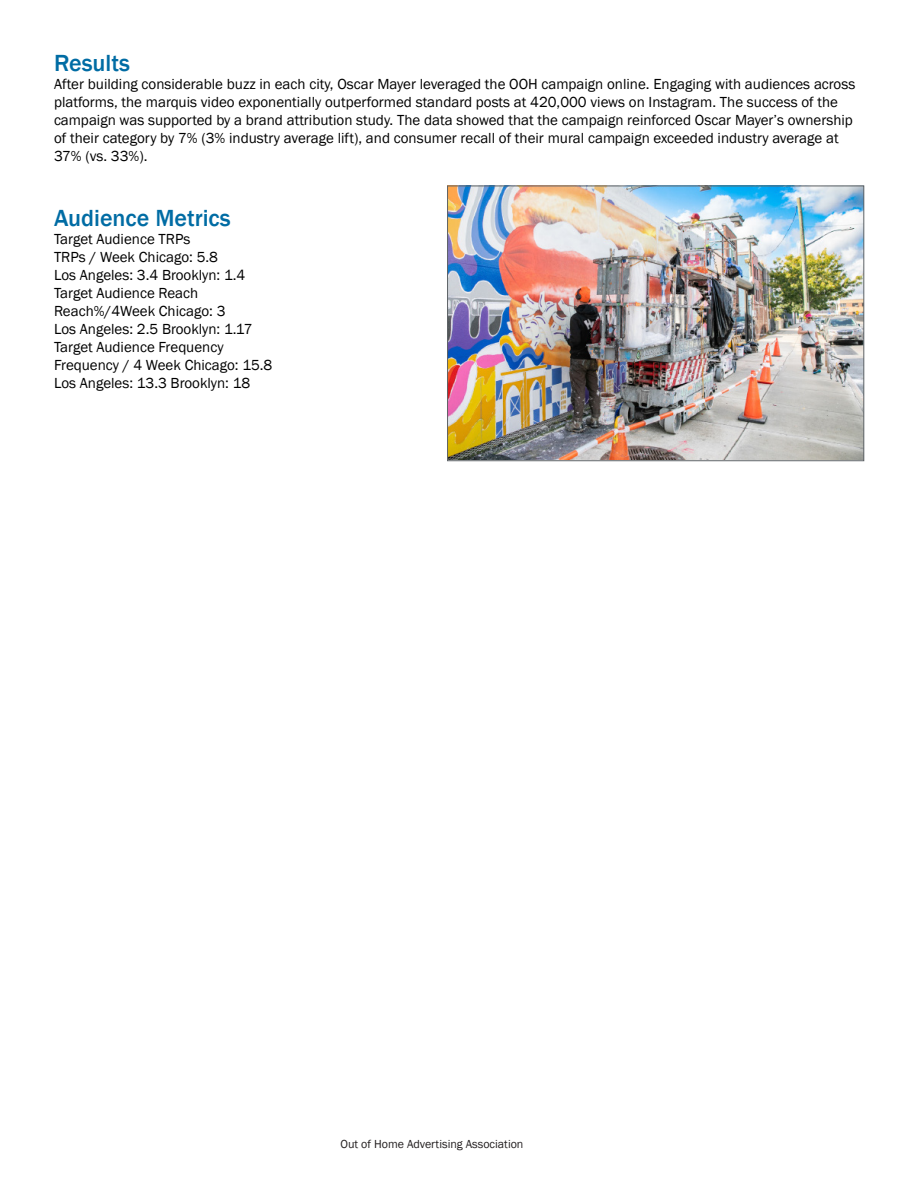
<style>
.page{position:relative;width:918px;height:1188px;background:#fff}
.page>*{position:absolute;margin:0;border:0;box-sizing:border-box;transform-origin:0 0}
.t1{font:500 24px "Franklin Gothic";color:#006ca4}
.t2{font:15px/18px "Franklin Gothic";color:#000}
.t3{font:12px "Franklin Gothic";color:#231f20}
</style>
<div class="page">
<img style="left:449px;top:188px;width:413px;height:271px">
<div style="left:447px;top:186px;width:417px;height:275px;border:1px solid #5e6367"></div>
<p class="t1" style="left:54px;top:48px;width:78px">Results</p>
<p class="t2" style="left:54px;top:75px;width:803px">After building considerable buzz in each city, Oscar Mayer leveraged the OOH campaign online. Engaging with audiences across platforms, the marquis video exponentially outperformed standard posts at 420,000 views on Instagram. The success of the campaign was supported by a brand attribution study. The data showed that the campaign reinforced Oscar Mayer’s ownership of their category by 7% (3% industry average lift), and consumer recall of their mural campaign exceeded industry average at 37% (vs. 33%).</p>
<p class="t1" style="left:54px;top:203px;width:178px">Audience Metrics</p>
<p class="t2" style="left:54px;top:230px;width:138px">Target Audience TRPs</p>
<p class="t2" style="left:54px;top:248px;width:166px">TRPs / Week Chicago: 5.8</p>
<p class="t2" style="left:54px;top:266px;width:193px">Los Angeles: 3.4 Brooklyn: 1.4</p>
<p class="t2" style="left:54px;top:284px;width:146px">Target Audience Reach</p>
<p class="t2" style="left:54px;top:302px;width:173px">Reach%/4Week Chicago: 3</p>
<p class="t2" style="left:54px;top:320px;width:200px">Los Angeles: 2.5 Brooklyn: 1.17</p>
<p class="t2" style="left:54px;top:338px;width:171px">Target Audience Frequency</p>
<p class="t2" style="left:54px;top:356px;width:220px">Frequency / 4 Week Chicago: 15.8</p>
<p class="t2" style="left:54px;top:374px;width:198px">Los Angeles: 13.3 Brooklyn: 18</p>
<p class="t3" style="left:341px;top:1136px;width:184px">Out of Home Advertising Association</p>
</div>
